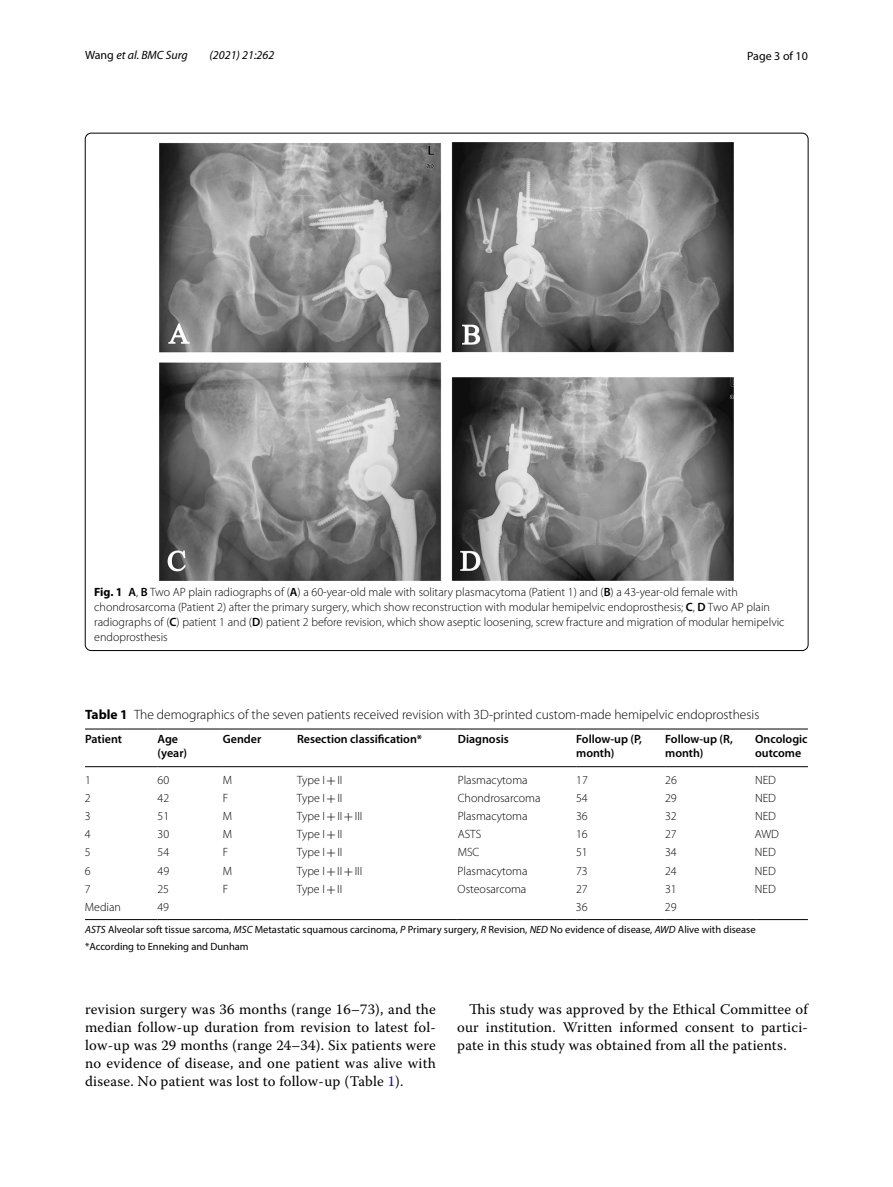
<style>
.page{position:relative;width:893px;height:1187px;background:#fff}
.page>*{position:absolute;margin:0;border:0;box-sizing:border-box;transform-origin:0 0}
.t1{font:14.7px/18px "Warnock Pro";letter-spacing:.015em;color:#000;text-align:justify}
.t2{font:300 13.5px "Myriad Pro";color:#000}
.t3{font:300 12px/15px "Myriad Pro";color:#000}
.t4{font:600 12px/13.5px "Myriad Pro";color:#000}
.t5{font:italic 12px "Myriad Pro";color:#000}
.t6{font:12px "Myriad Pro";color:#000}
.t7{font:10.5px/17px "Myriad Pro";color:#000}
.s1{font-style:normal}
.s2{font-weight:700}
.s3{font-weight:600}
.s4{font-family:"MTSY";font-weight:400}
.s5{font-style:italic}
.s6{color:#00f}
</style>
<div class="page">
<img style="left:160px;top:142px;width:574px;height:439px">
<hr style="left:85px;top:728px;width:73px;height:1px;background:#000">
<hr style="left:85px;top:766px;width:73px;height:1px;background:#000">
<hr style="left:158px;top:728px;width:65px;height:1px;background:#000">
<hr style="left:158px;top:766px;width:65px;height:1px;background:#000">
<hr style="left:223px;top:728px;width:74px;height:1px;background:#000">
<hr style="left:223px;top:766px;width:74px;height:1px;background:#000">
<hr style="left:297px;top:728px;width:161px;height:1px;background:#000">
<hr style="left:297px;top:766px;width:161px;height:1px;background:#000">
<hr style="left:458px;top:728px;width:118px;height:1px;background:#000">
<hr style="left:458px;top:766px;width:118px;height:1px;background:#000">
<hr style="left:576px;top:728px;width:89px;height:1px;background:#000">
<hr style="left:576px;top:766px;width:89px;height:1px;background:#000">
<hr style="left:665px;top:728px;width:90px;height:1px;background:#000">
<hr style="left:665px;top:766px;width:90px;height:1px;background:#000">
<hr style="left:755px;top:728px;width:53px;height:1px;background:#000">
<hr style="left:755px;top:766px;width:53px;height:1px;background:#000">
<hr style="left:85px;top:919px;width:73px;height:1px;background:#000">
<hr style="left:158px;top:919px;width:65px;height:1px;background:#000">
<hr style="left:223px;top:919px;width:74px;height:1px;background:#000">
<hr style="left:297px;top:919px;width:161px;height:1px;background:#000">
<hr style="left:458px;top:919px;width:118px;height:1px;background:#000">
<hr style="left:576px;top:919px;width:89px;height:1px;background:#000">
<hr style="left:665px;top:919px;width:90px;height:1px;background:#000">
<hr style="left:755px;top:919px;width:53px;height:1px;background:#000">
<p class="t5" style="left:85px;top:48px;width:104px"><span class="s1">Wang</span> et al. BMC Surg</p>
<p class="t5" style="left:210px;top:48px;width:66px">(2021) 21:262</p>
<p class="t6" style="left:747px;top:48px;width:62px">Page 3 of 10</p>
<p class="t3" style="left:94px;top:584px;width:692px"><span class="s2">Fig. 1</span> <span class="s3">A</span>, <span class="s3">B</span> Two AP plain radiographs of (<span class="s3">A</span>) a 60-year-old male with solitary plasmacytoma (Patient 1) and (<span class="s3">B</span>) a 43-year-old female with chondrosarcoma (Patient 2) after the primary surgery, which show reconstruction with modular hemipelvic endoprosthesis; <span class="s3">C</span>, <span class="s3">D</span> Two AP plain radiographs of (<span class="s3">C</span>) patient 1 and (<span class="s3">D</span>) patient 2 before revision, which show aseptic loosening, screw fracture and migration of modular hemipelvic endoprosthesis</p>
<p class="t2" style="left:85px;top:707px;width:676px"><span class="s2">Table 1</span> The demographics of the seven patients received revision with 3D-printed custom-made hemipelvic endoprosthesis</p>
<p class="t4" style="left:85px;top:732px;width:38px">Patient</p>
<p class="t4" style="left:158px;top:732px;width:31px">Age (year)</p>
<p class="t4" style="left:223px;top:732px;width:40px">Gender</p>
<p class="t4" style="left:297px;top:732px;width:127px">Resection classification*</p>
<p class="t4" style="left:458px;top:732px;width:52px">Diagnosis</p>
<p class="t4" style="left:576px;top:732px;width:67px">Follow-up (P, month)</p>
<p class="t4" style="left:665px;top:732px;width:69px">Follow-up (R, month)</p>
<p class="t4" style="left:755px;top:732px;width:54px">Oncologic outcome</p>
<p class="t3" style="left:85px;top:772px;width:7px">1</p>
<p class="t3" style="left:158px;top:772px;width:13px">60</p>
<p class="t3" style="left:223px;top:772px;width:11px">M</p>
<p class="t3" style="left:297px;top:772px;width:47px">Type I<span class="s4">+</span>II</p>
<p class="t3" style="left:458px;top:772px;width:71px">Plasmacytoma</p>
<p class="t3" style="left:576px;top:772px;width:13px">17</p>
<p class="t3" style="left:665px;top:772px;width:13px">26</p>
<p class="t3" style="left:755px;top:772px;width:23px">NED</p>
<p class="t3" style="left:85px;top:790px;width:7px">2</p>
<p class="t3" style="left:158px;top:790px;width:13px">42</p>
<p class="t3" style="left:223px;top:790px;width:7px">F</p>
<p class="t3" style="left:297px;top:790px;width:47px">Type I<span class="s4">+</span>II</p>
<p class="t3" style="left:458px;top:790px;width:84px">Chondrosarcoma</p>
<p class="t3" style="left:576px;top:790px;width:13px">54</p>
<p class="t3" style="left:665px;top:790px;width:13px">29</p>
<p class="t3" style="left:755px;top:790px;width:23px">NED</p>
<p class="t3" style="left:85px;top:808px;width:7px">3</p>
<p class="t3" style="left:158px;top:808px;width:13px">51</p>
<p class="t3" style="left:223px;top:808px;width:11px">M</p>
<p class="t3" style="left:297px;top:808px;width:67px">Type I<span class="s4">+</span>II<span class="s4">+</span>III</p>
<p class="t3" style="left:458px;top:808px;width:71px">Plasmacytoma</p>
<p class="t3" style="left:576px;top:808px;width:13px">36</p>
<p class="t3" style="left:665px;top:808px;width:13px">32</p>
<p class="t3" style="left:755px;top:808px;width:23px">NED</p>
<p class="t3" style="left:85px;top:827px;width:7px">4</p>
<p class="t3" style="left:158px;top:827px;width:13px">30</p>
<p class="t3" style="left:223px;top:827px;width:11px">M</p>
<p class="t3" style="left:297px;top:827px;width:47px">Type I<span class="s4">+</span>II</p>
<p class="t3" style="left:458px;top:827px;width:25px">ASTS</p>
<p class="t3" style="left:576px;top:827px;width:13px">16</p>
<p class="t3" style="left:665px;top:827px;width:13px">27</p>
<p class="t3" style="left:755px;top:827px;width:26px">AWD</p>
<p class="t3" style="left:85px;top:845px;width:7px">5</p>
<p class="t3" style="left:157px;top:845px;width:13px">54</p>
<p class="t3" style="left:223px;top:845px;width:7px">F</p>
<p class="t3" style="left:297px;top:845px;width:47px">Type I<span class="s4">+</span>II</p>
<p class="t3" style="left:458px;top:845px;width:23px">MSC</p>
<p class="t3" style="left:576px;top:845px;width:13px">51</p>
<p class="t3" style="left:665px;top:845px;width:13px">34</p>
<p class="t3" style="left:755px;top:845px;width:23px">NED</p>
<p class="t3" style="left:85px;top:863px;width:7px">6</p>
<p class="t3" style="left:157px;top:863px;width:13px">49</p>
<p class="t3" style="left:223px;top:863px;width:11px">M</p>
<p class="t3" style="left:297px;top:863px;width:67px">Type I<span class="s4">+</span>II<span class="s4">+</span>III</p>
<p class="t3" style="left:458px;top:863px;width:71px">Plasmacytoma</p>
<p class="t3" style="left:576px;top:863px;width:13px">73</p>
<p class="t3" style="left:665px;top:863px;width:13px">24</p>
<p class="t3" style="left:755px;top:863px;width:23px">NED</p>
<p class="t3" style="left:85px;top:881px;width:7px">7</p>
<p class="t3" style="left:157px;top:881px;width:13px">25</p>
<p class="t3" style="left:223px;top:881px;width:7px">F</p>
<p class="t3" style="left:297px;top:881px;width:47px">Type I<span class="s4">+</span>II</p>
<p class="t3" style="left:458px;top:881px;width:70px">Osteosarcoma</p>
<p class="t3" style="left:576px;top:881px;width:13px">27</p>
<p class="t3" style="left:665px;top:881px;width:13px">31</p>
<p class="t3" style="left:755px;top:881px;width:23px">NED</p>
<p class="t3" style="left:85px;top:899px;width:38px">Median</p>
<p class="t3" style="left:157px;top:899px;width:13px">49</p>
<p class="t3" style="left:576px;top:899px;width:13px">36</p>
<p class="t3" style="left:665px;top:899px;width:13px">29</p>
<p class="t7" style="left:85px;top:920px;width:672px"><span class="s5">ASTS</span> Alveolar soft tissue sarcoma, <span class="s5">MSC</span> Metastatic squamous carcinoma, <span class="s5">P</span> Primary surgery, <span class="s5">R</span> Revision, <span class="s5">NED</span> No evidence of disease, <span class="s5">AWD</span> Alive with disease *According to Enneking and Dunham</p>
<p class="t1" style="left:85px;top:999px;width:352px">revision surgery was 36 months (range 16–73), and the median follow-up duration from revision to latest fol&shy;low-up was 29 months (range 24–34). Six patients were no evidence of disease, and one patient was alive with disease. No patient was lost to follow-up (Table <span class="s6">1</span>).</p>
<p class="t1" style="left:457px;top:999px;width:352px;text-indent:12px">This study was approved by the Ethical Committee of our institution. Written informed consent to partici&shy;pate in this study was obtained from all the patients.</p>
</div>
